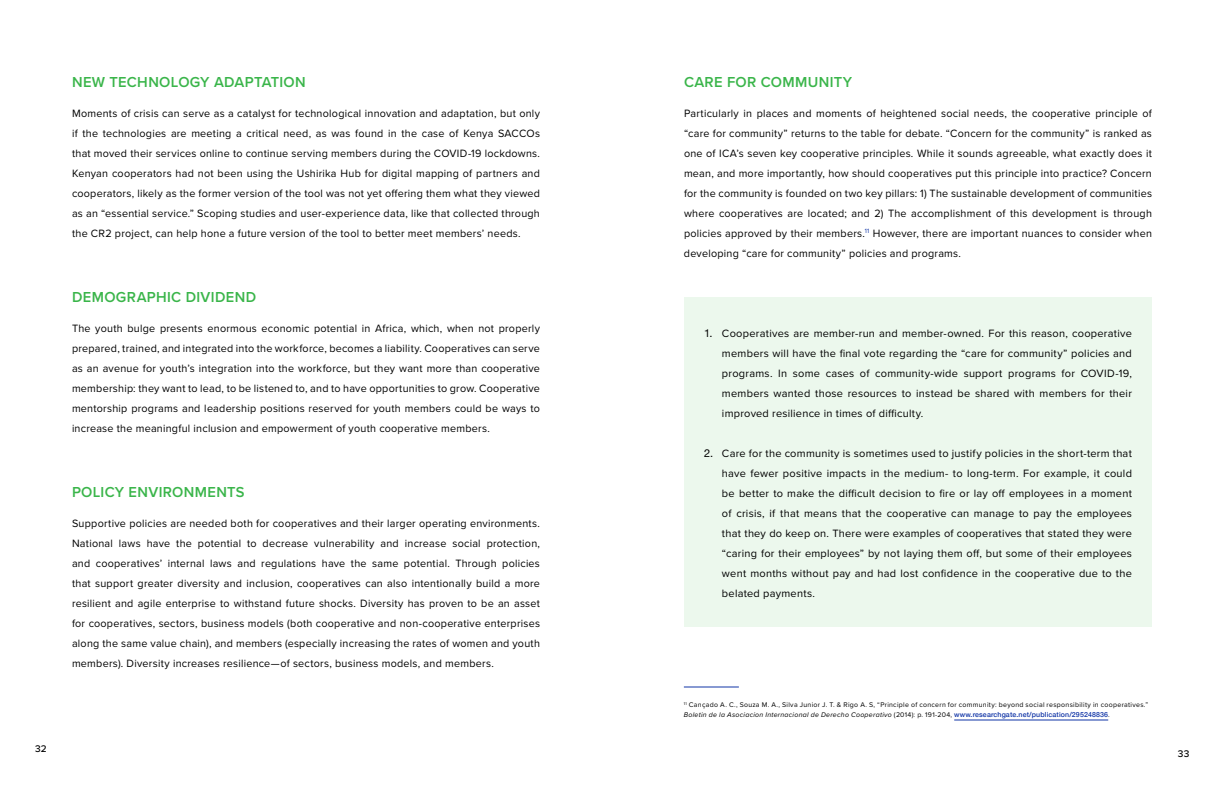
<style>
.page{position:relative;width:1224px;height:792px;background:#fff}
.page>*{position:absolute;margin:0;border:0;box-sizing:border-box;transform-origin:0 0}
.t1{font:600 15px "Proxima Nova";letter-spacing:.025em;color:#3ab54a}
.t2{font:11px/20px "Proxima Nova";letter-spacing:.025em;color:#000;text-align:justify}
.t3{font:500 10px "Proxima Nova";color:#000}
.t4{font:7px/10px "Proxima Nova";letter-spacing:.04em;color:#000}
.s1{font-family:"Helvetica Neue"}
.s2{font-style:italic}
.s3{font-family:"Helvetica Neue";font-weight:500;color:#1034a6}
</style>
<div class="page">
<hr style="left:954px;top:720px;width:154px;height:1px;background:#1034a6">
<hr style="left:684px;top:686px;width:55px;height:1px;background:#1034a6">
<div style="left:684px;top:297px;width:468px;height:330px;background:#ecf8ed"></div>
<h1 class="t1" style="left:72px;top:75px;width:235px">NEW TECHNOLOGY ADAPTATION</h1>
<p class="t2" style="left:72px;top:104px;width:470px">Moments of crisis can serve as a catalyst for technological innovation and adaptation, but only if the technologies are meeting a critical need, as was found in the case of Kenya SACCOs that moved their services online to continue serving members during the COVID-19 lockdowns.<br>Kenyan cooperators had not been using the Ushirika Hub for digital mapping of partners and cooperators, likely as the former version of the tool was not yet offering them what they viewed as an “essential service.” Scoping studies and user-experience data, like that collected through the CR2 project, can help hone a future version of the tool to better meet members’ needs.</p>
<h1 class="t1" style="left:72px;top:290px;width:186px">DEMOGRAPHIC DIVIDEND</h1>
<p class="t2" style="left:72px;top:319px;width:470px">The youth bulge presents enormous economic potential in Africa, which, when not properly prepared, trained, and integrated into the workforce, becomes a liability. Cooperatives can serve as an avenue for youth’s integration into the workforce, but they want more than cooperative membership: they want to lead, to be listened to, and to have opportunities to grow. Cooperative mentorship programs and leadership positions reserved for youth members could be ways to increase the meaningful inclusion and empowerment of youth cooperative members.</p>
<h1 class="t1" style="left:72px;top:485px;width:174px">POLICY ENVIRONMENTS</h1>
<p class="t2" style="left:72px;top:514px;width:470px">Supportive policies are needed both for cooperatives and their larger operating environments.<br>National laws have the potential to decrease vulnerability and increase social protection, and cooperatives’ internal laws and regulations have the same potential. Through policies that support greater diversity and inclusion, cooperatives can also intentionally build a more resilient and agile enterprise to withstand future shocks. Diversity has proven to be an asset for cooperatives, sectors, business models (both cooperative and non-cooperative enterprises along the same value chain), and members (especially increasing the rates of women and youth members). Diversity increases resilience—of sectors, business models, and members.</p>
<p class="t3" style="left:35px;top:744px;width:13px">32</p>
<h1 class="t1" style="left:684px;top:75px;width:170px">CARE FOR COMMUNITY</h1>
<p class="t2" style="left:684px;top:104px;width:470px">Particularly in places and moments of heightened social needs, the cooperative principle of “care for community” returns to the table for debate. “Concern for the community” is ranked as one of ICA’s seven key cooperative principles. While it sounds agreeable, what exactly does it mean, and more importantly, how should cooperatives put this principle into practice? Concern for the community is founded on two key pillars: 1) The sustainable development of communities where cooperatives are located; and 2) The accomplishment of this development is through policies approved by their members.<sup>11</sup> However, there are important nuances to consider when developing “care for community” policies and programs.</p>
<p class="t2" style="left:722px;top:324px;width:412px;text-indent:-18px"><span class="s1">1.</span> Cooperatives are member-run and member-owned. For this reason, cooperative members will have the final vote regarding the “care for community” policies and programs. In some cases of community-wide support programs for COVID-19, members wanted those resources to instead be shared with members for their improved resilience in times of difficulty.</p>
<p class="t2" style="left:722px;top:444px;width:412px;text-indent:-18px"><span class="s1">2.</span> Care for the community is sometimes used to justify policies in the short-term that have fewer positive impacts in the medium- to long-term. For example, it could be better to make the difficult decision to fire or lay off employees in a moment of crisis, if that means that the cooperative can manage to pay the employees that they do keep on. There were examples of cooperatives that stated they were “caring for their employees” by not laying them off, but some of their employees went months without pay and had lost confidence in the cooperative due to the belated payments.</p>
<p class="t4" style="left:684px;top:700px;width:466px"><sup>11</sup> Cançado A. C., Souza M. A., Silva Junior J. T. &amp; Rigo A. S, “Principle of concern for community: beyond social responsibility in cooperatives.”<br><span class="s2">Boletin de la Asociacion Internacional de Derecho Cooperativo</span> (2014): p. 191-204, <span class="s3">www.researchgate.net/publication/295248836</span>.</p>
<p class="t3" style="left:1178px;top:749px;width:13px">33</p>
</div>
